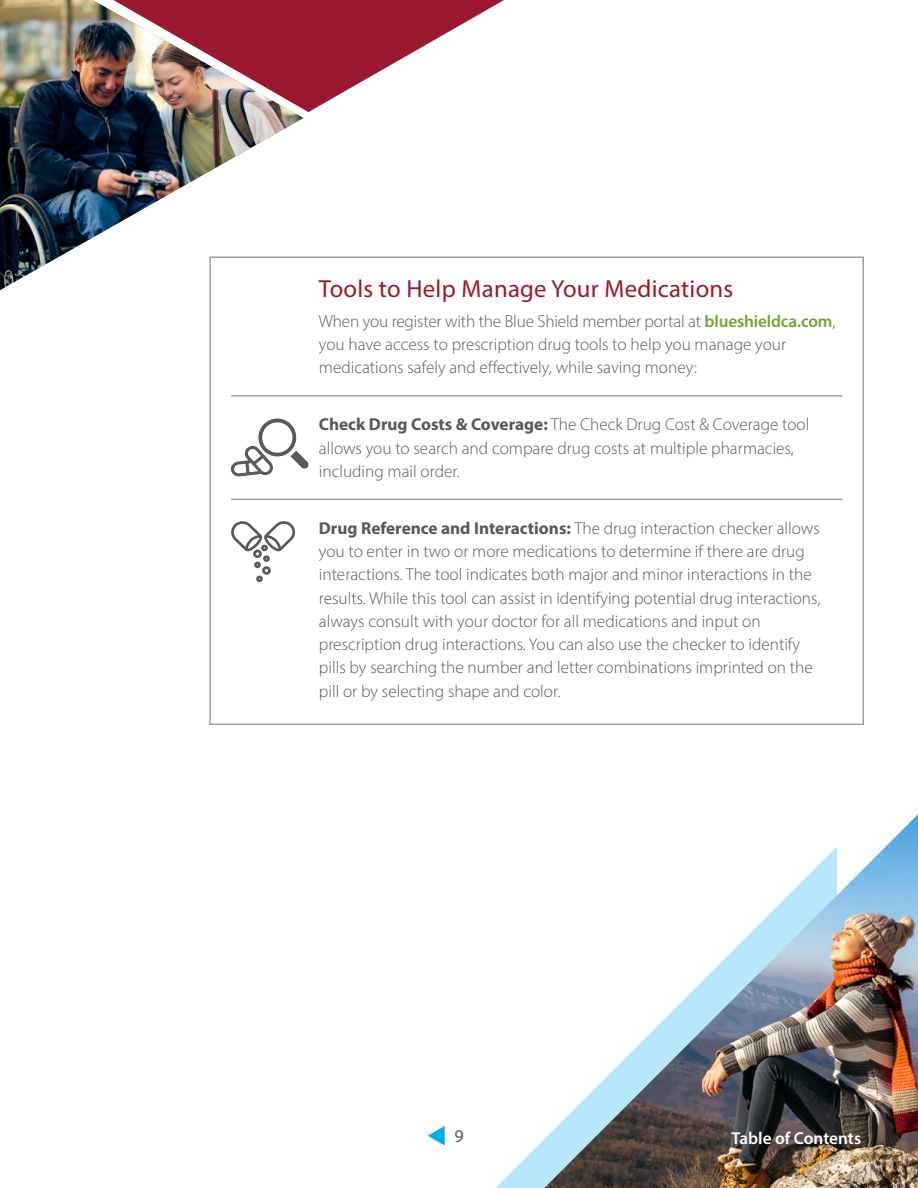
<style>
.page{position:relative;width:918px;height:1188px;background:#fff}
.page>*{position:absolute;margin:0;border:0;box-sizing:border-box;transform-origin:0 0}
.t1{font:24.75px "Myriad Pro";letter-spacing:.01em;color:#9b192f}
.t2{font:18px "Myriad Pro";color:#58595b}
.t3{font:300 17.25px/23.2px "Myriad Pro";color:#58595b}
.t4{font:600 17.25px "Myriad Pro";color:#fff}
.s1{font-weight:600;color:#78a22f}
.s2{font-weight:700}
.s3{color:#00aeef}
.s4{color:#fff}
</style>
<div class="page">
<svg style="left:303px;top:0;width:201px;height:112px;fill:#9b192f"></svg>
<svg style="left:496px;top:1140px;width:48px;height:48px"></svg>
<img style="left:544px;top:814px;width:374px;height:374px">
<img style="left:0;top:0;width:303px;height:290px">
<div style="left:210px;top:257px;width:653px;height:467px;background:#fff"></div>
<hr style="left:231px;top:395px;width:611px;height:2px;background:#a1a1a4">
<hr style="left:231px;top:499px;width:611px;height:1px;background:#a1a1a4">
<svg style="left:231px;top:418px;width:78px;height:59px"></svg>
<svg style="left:231px;top:521px;width:64px;height:61px"></svg>
<div style="left:209px;top:256px;width:655px;height:469px;border:2px solid #a1a1a4"></div>
<h1 class="t1" style="left:319px;top:273px;width:416px">Tools to Help Manage Your Medications</h1>
<p class="t3" style="left:319px;top:309px;width:518px">When you register with the Blue Shield member portal at <span class="s1">blueshieldca.com</span>, you have access to prescription drug tools to help you manage your medications safely and effectively, while saving money:</p>
<p class="t3" style="left:319px;top:413px;width:492px"><span class="s2">Check Drug Costs &amp; Coverage:</span> The Check Drug Cost &amp; Coverage tool allows you to search and compare drug costs at multiple pharmacies, including mail order.</p>
<p class="t3" style="left:319px;top:516px;width:503px"><span class="s2">Drug Reference and Interactions:</span> The drug interaction checker allows you to enter in two or more medications to determine if there are drug interactions. The tool indicates both major and minor interactions in the results. While this tool can assist in identifying potential drug interactions, always consult with your doctor for all medications and input on prescription drug interactions. You can also use the checker to identify pills by searching the number and letter combinations imprinted on the pill or by selecting shape and color.</p>
<p class="t2" style="left:426px;top:1125px;width:67px"><span class="s3">▼</span> 9 <span class="s4">◆</span></p>
<p class="t4" style="left:731px;top:1127px;width:131px">Table of Contents</p>
</div>
